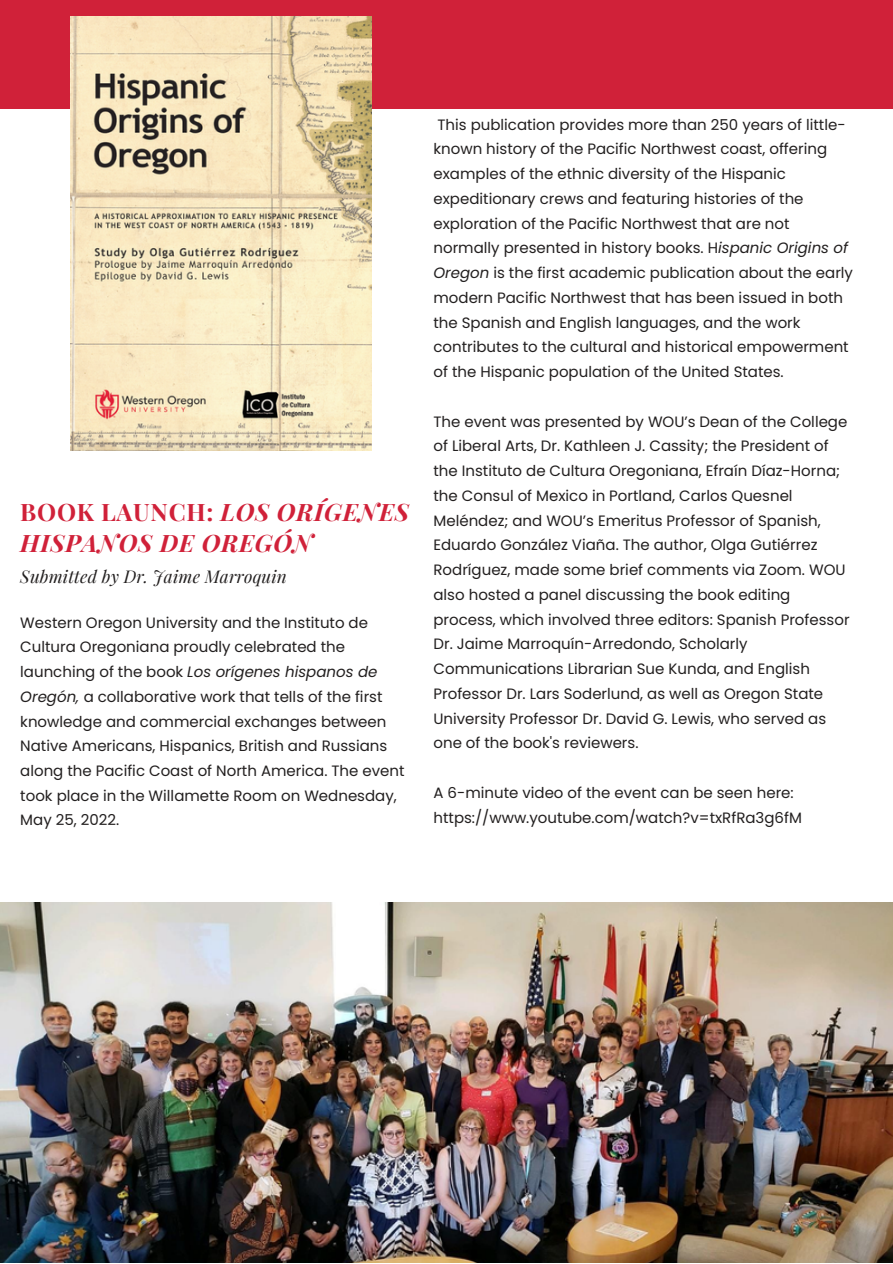
<style>
.page{position:relative;width:893px;height:1264px;background:#fff}
.page>*{position:absolute;margin:0;border:0;box-sizing:border-box;transform-origin:0 0}
.t1{font:italic 700 24px/31.5px "Playfair Display";letter-spacing:.03em;color:#d02139}
.t2{font:italic 17.25px "Playfair Display";letter-spacing:.01em;color:#221f1f}
.t3{font:15px/24.8px "Poppins";color:#221f1f}
.s1{font-style:normal}
.s2{font-style:italic}
</style>
<div class="page">
<div style="left:0;top:0;width:892px;height:109px;background:#d02139"></div>
<img style="left:0;top:902px;width:892px;height:360px">
<img style="left:71px;top:17px;width:301px;height:434px">
<h1 class="t1" style="left:20px;top:495px;width:390px"><span class="s1">BOOK LAUNCH:</span> LOS ORÍGENES<br>HISPANOS DE OREGÓN</h1>
<p class="t2" style="left:20px;top:564px;width:268px">Submitted by Dr. Jaime Marroquin</p>
<p class="t3" style="left:20px;top:610px;width:386px">Western Oregon University and the Instituto de Cultura Oregoniana proudly celebrated the launching of the book <span class="s2">Los orígenes hispanos de Oregón,</span> a collaborative work that tells of the first knowledge and commercial exchanges between Native Americans, Hispanics, British and Russians along the Pacific Coast of North America. The event took place in the Willamette Room on Wednesday, May 25, 2022.</p>
<p class="t3" style="left:433px;top:112px;width:421px">This publication provides more than 250 years of little&shy;known history of the Pacific Northwest coast, offering examples of the ethnic diversity of the Hispanic expeditionary crews and featuring histories of the exploration of the Pacific Northwest that are not normally presented in history books. H<span class="s2">ispanic Origins of Oregon</span> is the first academic publication about the early modern Pacific Northwest that has been issued in both the Spanish and English languages, and the work contributes to the cultural and historical empowerment of the Hispanic population of the United States.</p>
<p class="t3" style="left:433px;top:409px;width:417px">The event was presented by WOU’s Dean of the College of Liberal Arts, Dr. Kathleen J. Cassity; the President of the Instituto de Cultura Oregoniana, Efraín Díaz-Horna; the Consul of Mexico in Portland, Carlos Quesnel Meléndez; and WOU’s Emeritus Professor of Spanish, Eduardo González Viaña. The author, Olga Gutiérrez Rodríguez, made some brief comments via Zoom. WOU also hosted a panel discussing the book editing process, which involved three editors: Spanish Professor Dr. Jaime Marroquín-Arredondo, Scholarly Communications Librarian Sue Kunda, and English Professor Dr. Lars Soderlund, as well as Oregon State University Professor Dr. David G. Lewis, who served as one of the book's reviewers.</p>
<p class="t3" style="left:433px;top:780px;width:370px">A 6-minute video of the event can be seen here: https://www.youtube.com/watch?v=txRfRa3g6fM</p>
</div>
